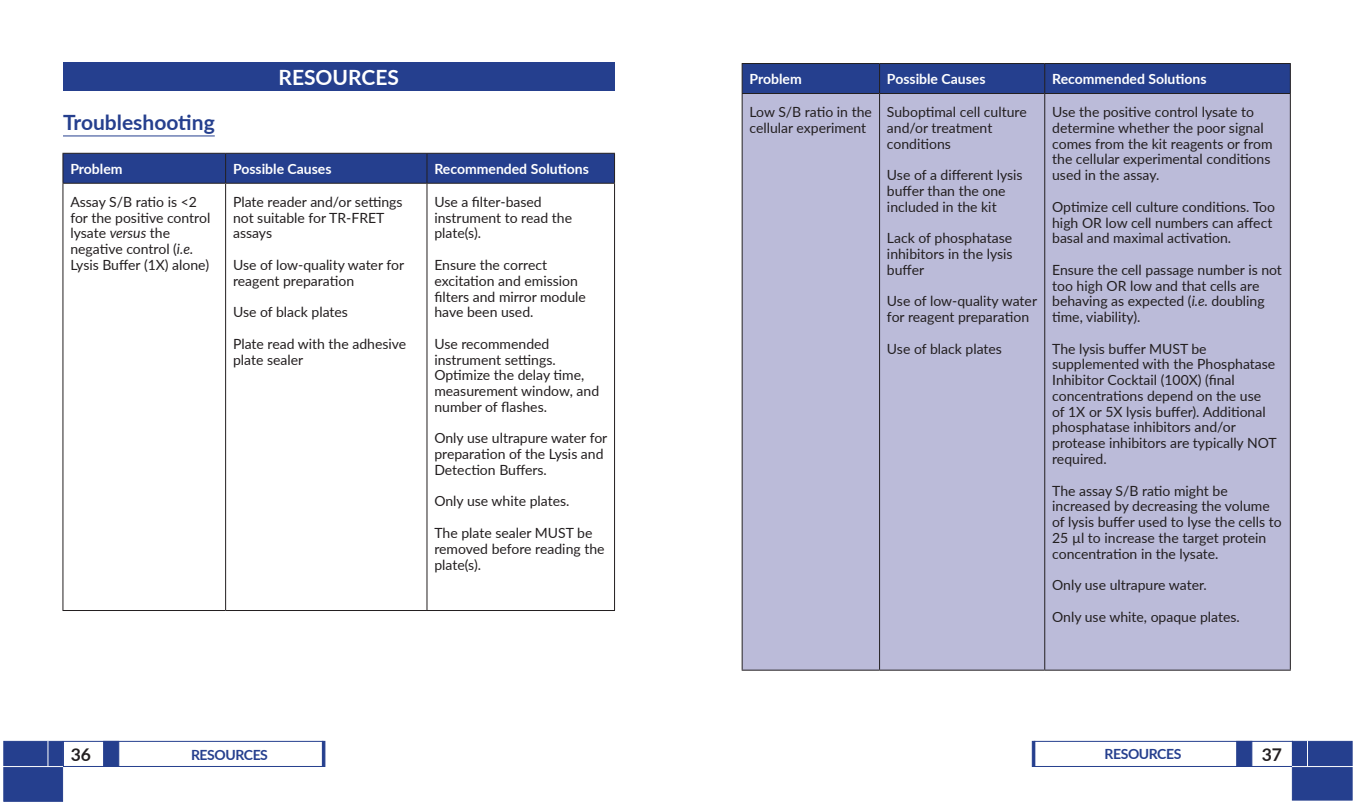
<style>
.page{position:relative;width:1355px;height:804px;background:#fff}
.page>*{position:absolute;margin:0;border:0;box-sizing:border-box;transform-origin:0 0}
.Heading_-_Resources{font:700 21px "Lato";color:#253f8e}
.Section_Heading_-_Wh{font:700 21px "Lato";color:#fff}
.t1{font:700 17.5px "Lato";color:#231f20}
.Troubleshooting_Body{font:14px/15.8px "Lato";color:#231f20}
.Table_Heading{font:700 14px "Lato";color:#fff}
.t2{font:700 14px "Lato";letter-spacing:-.03em;color:#253f8e}
.s1{font-style:italic}
</style>
<div class="page">
<div style="left:3px;top:740px;width:60px;height:61px;background:#253f8e;border:1px solid #253f8e"></div>
<div style="left:63px;top:740px;width:260px;height:26px;border:1px solid #253f8e"></div>
<div style="left:103px;top:740px;width:16px;height:26px;background:#253f8e;border:1px solid #253f8e"></div>
<hr style="left:322px;top:740px;width:3px;height:26px;background:#253f8e">
<div style="left:1291px;top:740px;width:61px;height:60px;background:#253f8e;border:1px solid #253f8e"></div>
<div style="left:1033px;top:740px;width:259px;height:26px;border:1px solid #253f8e"></div>
<div style="left:1236px;top:740px;width:16px;height:26px;background:#253f8e;border:1px solid #253f8e"></div>
<div style="left:1032px;top:740px;width:3px;height:26px;background:#253f8e;border:1px solid #253f8e"></div>
<svg style="left:48px;top:740px;width:1px;height:25px"></svg>
<hr style="left:0;top:765px;width:63px;height:1px;background:#fff">
<svg style="left:1307px;top:740px;width:1px;height:25px"></svg>
<hr style="left:1292px;top:765px;width:62px;height:1px;background:#fff">
<hr style="left:63px;top:135px;width:152px;height:1px;background:#253f8e">
<div style="left:63px;top:62px;width:551px;height:28px;background:#253f8e"></div>
<svg style="left:63px;top:184px;width:365px;height:425px"></svg>
<hr style="left:62px;top:183px;width:164px;height:1px;background:#231f20">
<hr style="left:62px;top:184px;width:1px;height:425px;background:#231f20">
<hr style="left:62px;top:609px;width:164px;height:1px;background:#231f20">
<hr style="left:226px;top:183px;width:201px;height:1px;background:#231f20">
<hr style="left:225px;top:184px;width:1px;height:425px;background:#231f20">
<hr style="left:427px;top:183px;width:188px;height:1px;background:#231f20">
<hr style="left:226px;top:609px;width:201px;height:1px;background:#231f20">
<hr style="left:427px;top:609px;width:188px;height:1px;background:#231f20">
<svg style="left:62px;top:153px;width:553px;height:30px;background:#253e89"></svg>
<hr style="left:426px;top:184px;width:1px;height:425px;background:#231f20">
<hr style="left:614px;top:184px;width:1px;height:425px;background:#231f20">
<div style="left:742px;top:94px;width:547px;height:575px;background:#bbbbd9"></div>
<hr style="left:741px;top:93px;width:138px;height:1px;background:#231f20">
<hr style="left:741px;top:94px;width:1px;height:575px;background:#231f20">
<hr style="left:741px;top:669px;width:138px;height:1px;background:#231f20">
<hr style="left:879px;top:93px;width:165px;height:1px;background:#231f20">
<hr style="left:879px;top:94px;width:1px;height:575px;background:#231f20">
<hr style="left:1044px;top:93px;width:246px;height:1px;background:#231f20">
<hr style="left:879px;top:669px;width:165px;height:1px;background:#231f20">
<hr style="left:1044px;top:669px;width:246px;height:1px;background:#231f20">
<div style="left:741px;top:63px;width:549px;height:30px;background:#253f8e"></div>
<hr style="left:1044px;top:94px;width:1px;height:575px;background:#231f20">
<hr style="left:1289px;top:94px;width:1px;height:575px;background:#231f20">
<p class="Section_Heading_-_Wh" style="left:278px;top:62px;width:122px">RESOURCES</p>
<p class="Heading_-_Resources" style="left:63px;top:107px;width:153px">Troubleshooting</p>
<p class="Table_Heading" style="left:70px;top:158px;width:54px">Problem</p>
<p class="Table_Heading" style="left:233px;top:158px;width:100px">Possible Causes</p>
<p class="Table_Heading" style="left:434px;top:158px;width:156px">Recommended Solutions</p>
<p class="Troubleshooting_Body" style="left:70px;top:193px;width:141px">Assay S/B ratio is &lt;2 for the positive control lysate <span class="s1">versus</span> the negative control (<span class="s1">i.e.<br></span>Lysis Buffer (1X) alone)</p>
<p class="Troubleshooting_Body" style="left:233px;top:193px;width:171px">Plate reader and/or settings not suitable for TR-FRET assays</p>
<p class="Troubleshooting_Body" style="left:434px;top:193px;width:139px">Use a filter-based instrument to read the plate(s).</p>
<p class="Troubleshooting_Body" style="left:434px;top:256px;width:153px">Ensure the correct excitation and emission filters and mirror module have been used.</p>
<p class="Troubleshooting_Body" style="left:434px;top:335px;width:166px">Use recommended instrument settings.<br>Optimize the delay time, measurement window, and number of flashes.</p>
<p class="Troubleshooting_Body" style="left:434px;top:429px;width:174px">Only use ultrapure water for preparation of the Lysis and<br>Detection Buffers.</p>
<p class="Troubleshooting_Body" style="left:434px;top:492px;width:137px">Only use white plates.</p>
<p class="Troubleshooting_Body" style="left:434px;top:524px;width:172px">The plate sealer MUST be removed before reading the plate(s).</p>
<p class="Troubleshooting_Body" style="left:233px;top:256px;width:173px">Use of low-quality water for reagent preparation</p>
<p class="Troubleshooting_Body" style="left:233px;top:303px;width:116px">Use of black plates</p>
<p class="Troubleshooting_Body" style="left:233px;top:335px;width:175px">Plate read with the adhesive plate sealer</p>
<p class="Table_Heading" style="left:749px;top:69px;width:54px">Problem</p>
<p class="Table_Heading" style="left:887px;top:69px;width:100px">Possible Causes</p>
<p class="Table_Heading" style="left:1052px;top:69px;width:156px">Recommended Solutions</p>
<p class="Troubleshooting_Body" style="left:749px;top:103px;width:124px">Low S/B ratio in the cellular experiment</p>
<p class="Troubleshooting_Body" style="left:887px;top:103px;width:141px">Suboptimal cell culture and/or treatment conditions</p>
<p class="Troubleshooting_Body" style="left:887px;top:166px;width:137px">Use of a different lysis buffer than the one included in the kit</p>
<p class="Troubleshooting_Body" style="left:887px;top:229px;width:127px;text-align:justify">Lack of phosphatase inhibitors in the lysis buffer</p>
<p class="Troubleshooting_Body" style="left:887px;top:292px;width:152px">Use of low-quality water for reagent preparation</p>
<p class="Troubleshooting_Body" style="left:887px;top:340px;width:116px">Use of black plates</p>
<p class="Troubleshooting_Body" style="left:1052px;top:103px;width:222px">Use the positive control lysate to determine whether the poor signal comes from the kit reagents or from the cellular experimental conditions used in the assay.</p>
<p class="Troubleshooting_Body" style="left:1052px;top:198px;width:224px">Optimize cell culture conditions. Too high OR low cell numbers can affect basal and maximal activation.</p>
<p class="Troubleshooting_Body" style="left:1052px;top:261px;width:231px">Ensure the cell passage number is not too high OR low and that cells are behaving as expected (<span class="s1">i.e.</span> doubling time, viability).</p>
<p class="Troubleshooting_Body" style="left:1052px;top:340px;width:226px">The lysis buffer MUST be supplemented with the Phosphatase<br>Inhibitor Cocktail (100X) (final concentrations depend on the use of 1X or 5X lysis buffer). Additional phosphatase inhibitors and/or protease inhibitors are typically NOT required.</p>
<p class="Troubleshooting_Body" style="left:1052px;top:481px;width:231px">The assay S/B ratio might be increased by decreasing the volume of lysis buffer used to lyse the cells to 25 µl to increase the target protein concentration in the lysate.</p>
<p class="Troubleshooting_Body" style="left:1052px;top:576px;width:156px">Only use ultrapure water.</p>
<p class="Troubleshooting_Body" style="left:1052px;top:607px;width:189px">Only use white, opaque plates.</p>
<p class="t1" style="left:71px;top:741px;width:22px">36</p>
<p class="t2" style="left:191px;top:744px;width:78px">RESOURCES</p>
<p class="t2" style="left:1104px;top:743px;width:78px">RESOURCES</p>
<p class="t1" style="left:1261px;top:741px;width:22px">37</p>
</div>
